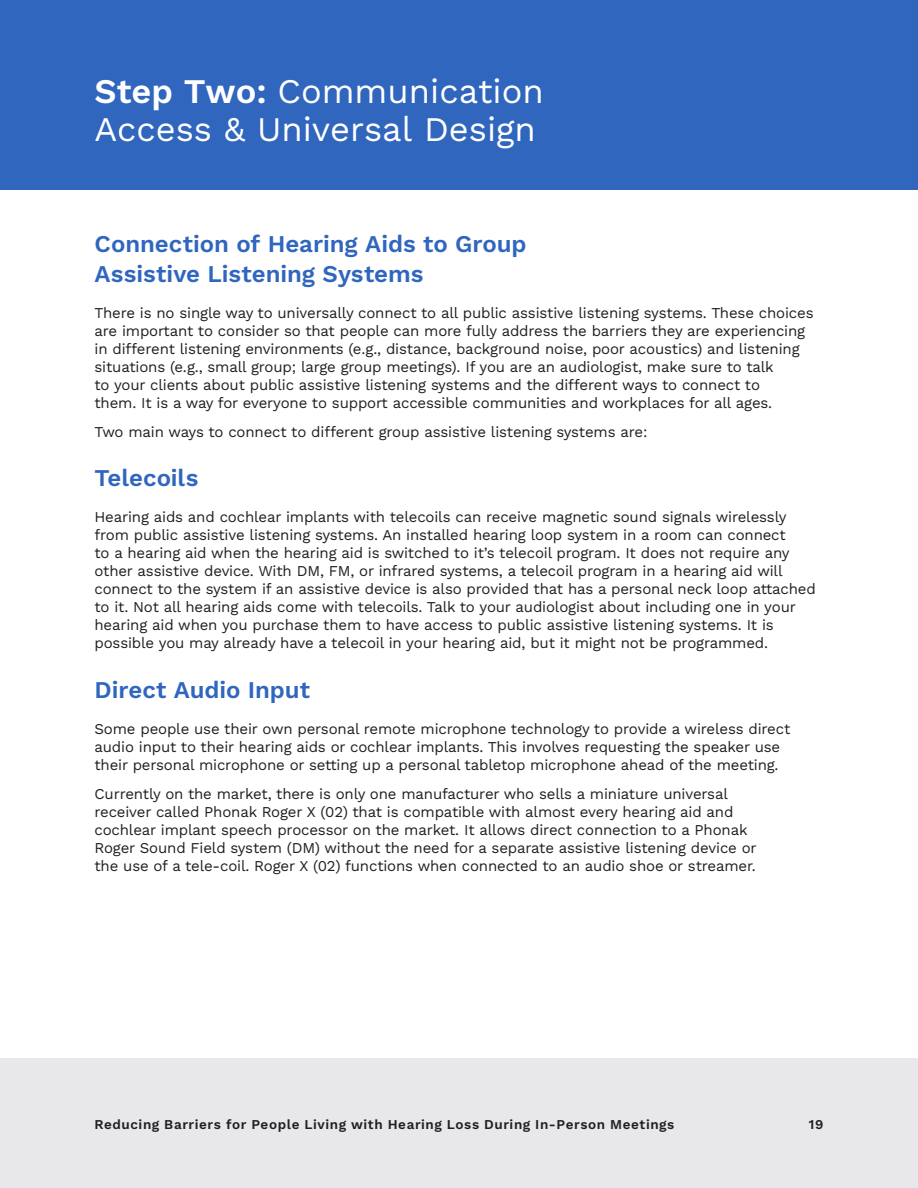
<style>
.page{position:relative;width:918px;height:1188px;background:#fff}
.page>*{position:absolute;margin:0;border:0;box-sizing:border-box;transform-origin:0 0}
.t1{font:34.5px/37.5px "Work Sans";color:#fff}
.Subheader{font:600 24px/30px "Work Sans";color:#3066be}
.Body{font:15px/18px "Work Sans";letter-spacing:-.01em;color:#231f20}
.t2{font:600 13.5px "Work Sans";letter-spacing:.045em;color:#231f20}
.s1{font-weight:600}
</style>
<div class="page">
<div style="left:0;top:1058px;width:918px;height:130px;background:#e8e8ea"></div>
<div style="left:0;top:0;width:918px;height:190px;background:#3066be"></div>
<h1 class="t1" style="left:94px;top:71px;width:451px"><span class="s1">Step Two:</span> Communication<br>Access &amp; Universal Design</h1>
<p class="Subheader" style="left:94px;top:228px;width:434px">Connection of Hearing Aids to Group<br>Assistive Listening Systems</p>
<p class="Body" style="left:94px;top:303px;width:721px">There is no single way to universally connect to all public assistive listening systems. These choices are important to consider so that people can more fully address the barriers they are experiencing in different listening environments (e.g., distance, background noise, poor acoustics) and listening situations (e.g., small group; large group meetings). If you are an audiologist, make sure to talk<br>to your clients about public assistive listening systems and the different ways to connect to<br>them. It is a way for everyone to support accessible communities and workplaces for all ages.</p>
<p class="Body" style="left:94px;top:422px;width:555px">Two main ways to connect to different group assistive listening systems are:</p>
<p class="Subheader" style="left:94px;top:462px;width:106px">Telecoils</p>
<p class="Body" style="left:94px;top:508px;width:723px">Hearing aids and cochlear implants with telecoils can receive magnetic sound signals wirelessly from public assistive listening systems. An installed hearing loop system in a room can connect<br>to a hearing aid when the hearing aid is switched to it’s telecoil program. It does not require any other assistive device. With DM, FM, or infrared systems, a telecoil program in a hearing aid will connect to the system if an assistive device is also provided that has a personal neck loop attached to it. Not all hearing aids come with telecoils. Talk to your audiologist about including one in your hearing aid when you purchase them to have access to public assistive listening systems. It is possible you may already have a telecoil in your hearing aid, but it might not be programmed.</p>
<p class="Subheader" style="left:94px;top:674px;width:217px">Direct Audio Input</p>
<p class="Body" style="left:94px;top:719px;width:697px">Some people use their own personal remote microphone technology to provide a wireless direct audio input to their hearing aids or cochlear implants. This involves requesting the speaker use their personal microphone or setting up a personal tabletop microphone ahead of the meeting.</p>
<p class="Body" style="left:94px;top:784px;width:664px">Currently on the market, there is only one manufacturer who sells a miniature universal receiver called Phonak Roger X (02) that is compatible with almost every hearing aid and cochlear implant speech processor on the market. It allows direct connection to a Phonak Roger Sound Field system (DM) without the need for a separate assistive listening device or the use of a tele-coil. Roger X (02) functions when connected to an audio shoe or streamer.</p>
<p class="t2" style="left:94px;top:1115px;width:581px">Reducing Barriers for People Living with Hearing Loss During In-Person Meetings</p>
<p class="t2" style="left:809px;top:1115px;width:16px">19</p>
</div>
